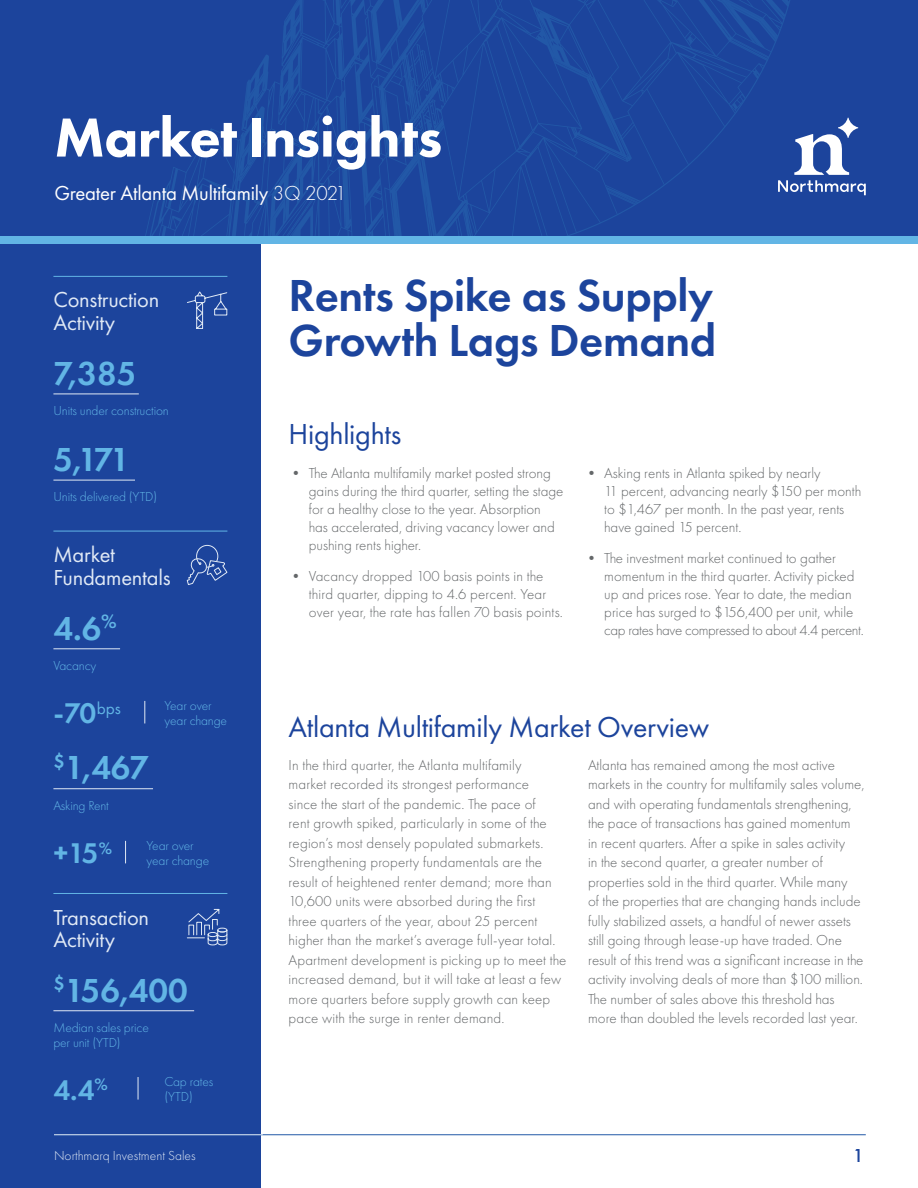
<style>
.page{position:relative;width:918px;height:1188px;background:#fff}
.page>*{position:absolute;margin:0;border:0;box-sizing:border-box;transform-origin:0 0}
.t1{font:800 57px "Futura PT";letter-spacing:-.01em;color:#fff}
.t2{font:600 46.5px/45px "Futura PT";letter-spacing:-.01em;color:#1c449c}
.t3{font:600 34.5px "Futura PT";color:#62b5e5}
.t4{font:30px "Futura PT";letter-spacing:-.01em;color:#1c449c}
.t5{font:600 29.55px "Futura PT";color:#62b5e5}
.t6{font:22.5px/22.5px "Futura PT";letter-spacing:-.01em;color:#e0e9f5}
.t7{font:21px "Futura PT";letter-spacing:-.01em;color:#fff}
.t8{font:500 19.5px "Futura PT";color:#1c449c}
.t9{font:600 17.25px "Futura PT";color:#62b5e5}
.t10{font:300 15px/19.5px "Futura PT";color:#646769}
.t11{font:300 13.5px/15px "Futura PT";letter-spacing:-.01em;color:#62b5e5}
.t12{font:300 13.5px "Futura PT";color:#e0e9f5}
.s1{font-weight:300}
</style>
<div class="page">
<div style="left:0;top:145px;width:261px;height:1043px;background:#1c449c"></div>
<div style="left:0;top:0;width:918px;height:241px;background:#1c449c"></div>
<svg style="left:145px;top:0;width:398px;height:236px"></svg>
<svg style="left:543px;top:0;width:247px;height:236px"></svg>
<div style="left:0;top:236px;width:918px;height:8px;background:#62b5e5"></div>
<hr style="left:54px;top:1134px;width:812px;height:1px;background:#2258a7">
<hr style="left:54px;top:1134px;width:209px;height:1px;background:#e0e9f5">
<svg style="left:778px;top:134px;width:88px;height:61px"></svg>
<svg style="left:838px;top:118px;width:20px;height:20px"></svg>
<hr style="left:53px;top:1010px;width:141px;height:1px;background:#e0e9f5">
<svg style="left:138px;top:1077px;width:1px;height:23px"></svg>
<hr style="left:53px;top:648px;width:67px;height:1px;background:#e0e9f5">
<hr style="left:53px;top:788px;width:100px;height:1px;background:#e0e9f5">
<svg style="left:145px;top:701px;width:1px;height:22px"></svg>
<svg style="left:125px;top:841px;width:1px;height:22px"></svg>
<hr style="left:53px;top:394px;width:86px;height:1px;background:#e0e9f5">
<hr style="left:53px;top:480px;width:82px;height:1px;background:#e0e9f5">
<hr style="left:53px;top:531px;width:174px;height:1px;background:#62b5e5">
<svg style="left:186px;top:544px;width:42px;height:41px"></svg>
<hr style="left:53px;top:276px;width:174px;height:1px;background:#62b5e5">
<svg style="left:187px;top:291px;width:41px;height:38px"></svg>
<hr style="left:53px;top:893px;width:174px;height:1px;background:#62b5e5">
<svg style="left:187px;top:908px;width:41px;height:38px"></svg>
<h1 class="t1" style="left:54px;top:102px;width:390px">Market Insights</h1>
<h3 class="t7" style="left:54px;top:180px;width:294px">Greater Atlanta Multifamily <span class="s1">3Q 2021</span></h3>
<h3 class="t6" style="left:53px;top:289px;width:108px">Construction<br>Activity</h3>
<h3 class="t3" style="left:53px;top:352px;width:84px">7,385</h3>
<p class="t11" style="left:53px;top:403px;width:117px">Units under construction</p>
<h3 class="t3" style="left:53px;top:438px;width:78px">5,171</h3>
<p class="t11" style="left:53px;top:490px;width:105px">Units delivered (YTD)</p>
<h3 class="t6" style="left:53px;top:543px;width:119px">Market<br>Fundamentals</h3>
<h3 class="t3" style="left:53px;top:606px;width:65px">4.6<sup>%</sup></h3>
<p class="t11" style="left:53px;top:658px;width:44px">Vacancy</p>
<h3 class="t5" style="left:53px;top:695px;width:69px">-70<sup>bps</sup></h3>
<p class="t11" style="left:165px;top:698px;width:64px">Year over year change</p>
<h3 class="t3" style="left:53px;top:746px;width:97px"><sup>$</sup>1,467</h3>
<p class="t11" style="left:53px;top:798px;width:57px">Asking Rent</p>
<p class="t11" style="left:147px;top:838px;width:49px">Year over</p>
<p class="t9" style="left:99px;top:837px;width:15px">%</p>
<h3 class="t5" style="left:53px;top:835px;width:47px">+15</h3>
<p class="t11" style="left:147px;top:853px;width:64px">year change</p>
<h3 class="t6" style="left:53px;top:906px;width:97px">Transaction<br>Activity</h3>
<h3 class="t3" style="left:53px;top:968px;width:136px"><sup>$</sup>156,400</h3>
<p class="t11" style="left:53px;top:1020px;width:97px">Median sales price per unit (YTD)</p>
<h3 class="t5" style="left:53px;top:1071px;width:56px">4.4<sup>%</sup></h3>
<p class="t11" style="left:165px;top:1074px;width:50px">Cap rates (YTD)</p>
<h2 class="t2" style="left:289px;top:273px;width:429px">Rents Spike as Supply<br>Growth Lags Demand</h2>
<h3 class="t4" style="left:289px;top:417px;width:114px">Highlights</h3>
<p class="t10" style="left:309px;top:464px;width:256px;line-height:18px;text-indent:-20px">• The Atlanta multifamily market posted strong gains during the third quarter, setting the stage for a healthy close to the year. Absorption has accelerated, driving vacancy lower and pushing rents higher.</p>
<p class="t10" style="left:309px;top:567px;width:256px;line-height:18px;text-indent:-20px">• Vacancy dropped 100 basis points in the third quarter, dipping to 4.6 percent. Year over year, the rate has fallen 70 basis points.</p>
<p class="t10" style="left:604px;top:464px;width:259px;line-height:18px;text-indent:-20px">• Asking rents in Atlanta spiked by nearly<br>11 percent, advancing nearly $150 per month to $1,467 per month. In the past year, rents have gained 15 percent.</p>
<p class="t10" style="left:604px;top:549px;width:261px;line-height:18px;text-indent:-20px">• The investment market continued to gather momentum in the third quarter. Activity picked up and prices rose. Year to date, the median price has surged to $156,400 per unit, while cap rates have compressed to about 4.4 percent.</p>
<h3 class="t4" style="left:289px;top:709px;width:422px">Atlanta Multifamily Market Overview</h3>
<p class="t10" style="left:289px;top:755px;width:279px">In the third quarter, the Atlanta multifamily<br>market recorded its strongest performance<br>since the start of the pandemic. The pace of<br>rent growth spiked, particularly in some of the region’s most densely populated submarkets.<br>Strengthening property fundamentals are the result of heightened renter demand; more than 10,600 units were absorbed during the first three quarters of the year, about 25 percent higher than the market’s average full-year total.<br>Apartment development is picking up to meet the increased demand, but it will take at least a few more quarters before supply growth can keep pace with the surge in renter demand.</p>
<p class="t10" style="left:588px;top:755px;width:278px">Atlanta has remained among the most active markets in the country for multifamily sales volume, and with operating fundamentals strengthening, the pace of transactions has gained momentum<br>in recent quarters. After a spike in sales activity<br>in the second quarter, a greater number of properties sold in the third quarter. While many<br>of the properties that are changing hands include fully stabilized assets, a handful of newer assets still going through lease-up have traded. One result of this trend was a significant increase in the activity involving deals of more than $100 million.<br>The number of sales above this threshold has more than doubled the levels recorded last year.</p>
<p class="t12" style="left:54px;top:1147px;width:143px">Northmarq Investment Sales</p>
<h3 class="t8" style="left:853px;top:1144px;width:13px">1</h3>
</div>
